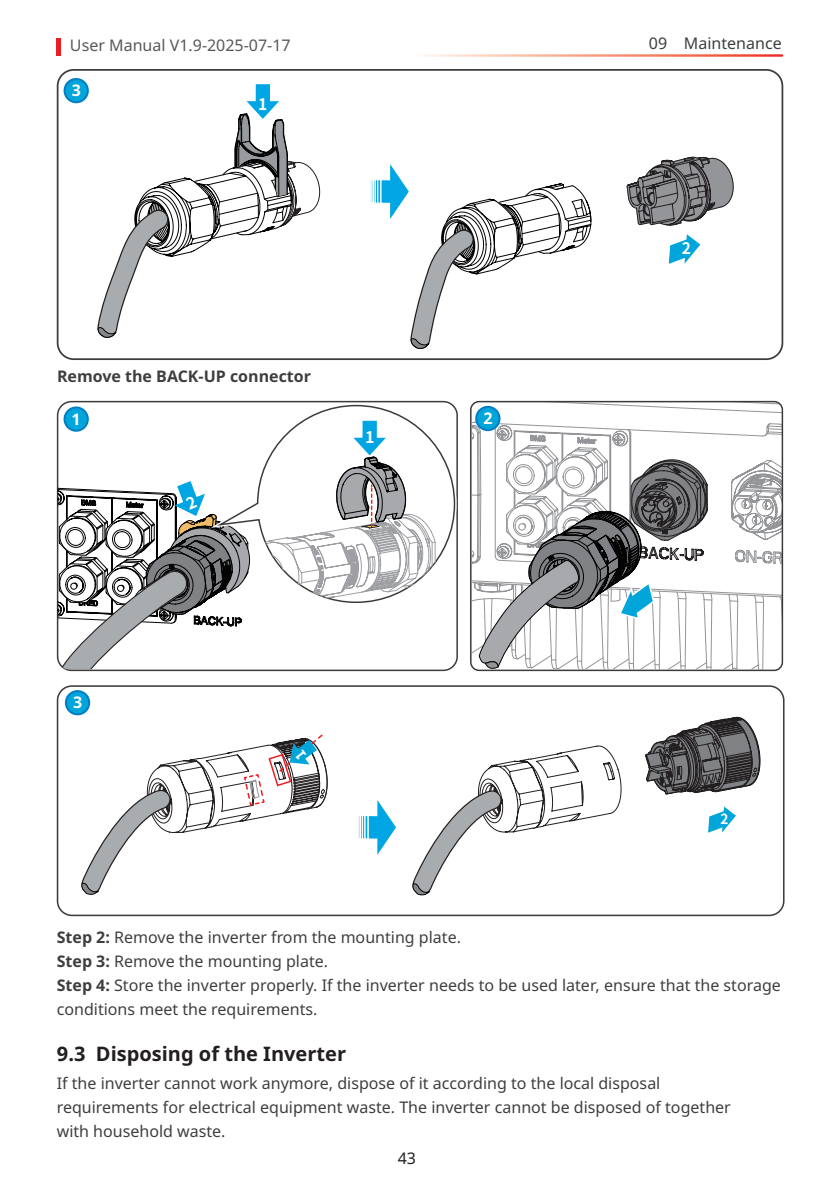
<style>
.page{position:relative;width:840px;height:1191px;background:#fff}
.page>*{position:absolute;margin:0;border:0;box-sizing:border-box;transform-origin:0 0}
.二级标题{font:700 20px "Noto Sans";color:#231f20}
.t1{font:16px/24px "Noto Sans";color:#3e3e3f}
.t2{font:16px "Noto Sans";color:#57585a}
.t3{font:700 16px "Noto Sans";color:#3e3e3f}
.t4{font:700 16px "Noto Sans";color:#fff}
.t5{font:16px "Noto Sans";color:#231f20}
.t6{font:700 16px "Source Han Sans CN";color:#fff}
.s1{font-weight:700}
</style>
<div class="page">
<hr style="left:57px;top:38px;width:4px;height:18px;background:#ee1d23">
<svg style="left:474px;top:410px;width:308px;height:259px"></svg>
<svg style="left:707px;top:432px;width:72px;height:219px"></svg>
<div style="left:64px;top:407px;width:24px;height:24px;background:#00a5da;border-radius:50%"></div>
<div style="left:63px;top:406px;width:26px;height:26px;border:2px solid #007ec5;border-radius:50%"></div>
<div style="left:470px;top:401px;width:312px;height:270px;border:2px solid #3d3b3a;border-radius:8px"></div>
<div style="left:476px;top:407px;width:23px;height:23px;background:#00a5da;border-radius:50%"></div>
<div style="left:475px;top:406px;width:25px;height:25px;border:2px solid #007ec5;border-radius:50%"></div>
<svg style="left:201px;top:401px;width:257px;height:205px"></svg>
<svg style="left:213px;top:404px;width:242px;height:200px"></svg>
<svg style="left:257px;top:421px;width:178px;height:182px"></svg>
<svg style="left:471px;top:422px;width:236px;height:247px"></svg>
<div style="left:66px;top:691px;width:23px;height:23px;background:#00a5da;border-radius:50%"></div>
<div style="left:65px;top:690px;width:25px;height:25px;border:2px solid #007ec5;border-radius:50%"></div>
<div style="left:57px;top:685px;width:727px;height:231px;border:2px solid #3e3e3f;border-radius:14px"></div>
<svg style="left:645px;top:716px;width:115px;height:78px"></svg>
<div style="left:358px;top:814px;width:3px;height:25px;border:1px solid #fff"></div>
<div style="left:361px;top:815px;width:4px;height:24px;border:1px solid #fff"></div>
<div style="left:364px;top:815px;width:4px;height:24px;border:1px solid #fff"></div>
<svg style="left:367px;top:745px;width:254px;height:151px"></svg>
<div style="left:65px;top:79px;width:23px;height:23px;background:#00a5da;border-radius:50%"></div>
<div style="left:64px;top:78px;width:25px;height:25px;border:2px solid #007ec5;border-radius:50%"></div>
<div style="left:369px;top:179px;width:3px;height:25px;border:1px solid #fff"></div>
<div style="left:371px;top:179px;width:2px;height:25px;border:1px solid #fff"></div>
<div style="left:374px;top:179px;width:4px;height:25px;border:1px solid #fff"></div>
<div style="left:377px;top:179px;width:4px;height:25px;border:1px solid #fff"></div>
<div style="left:57px;top:69px;width:725px;height:291px;border:2px solid #3e3e3f;border-radius:16px"></div>
<svg style="left:626px;top:156px;width:107px;height:70px"></svg>
<svg style="left:379px;top:164px;width:212px;height:196px"></svg>
<svg style="left:58px;top:481px;width:193px;height:188px"></svg>
<svg style="left:708px;top:806px;width:27px;height:26px"></svg>
<svg style="left:81px;top:734px;width:246px;height:161px"></svg>
<svg style="left:84px;top:84px;width:236px;height:254px"></svg>
<svg style="left:668px;top:234px;width:32px;height:30px"></svg>
<p class="t2" style="left:70px;top:34px;width:222px">User Manual V1.9-2025-07-17</p>
<p class="t1" style="left:648px;top:32px;width:134px">09 Maintenance</p>
<p class="t4" style="left:72px;top:79px;width:11px">3</p>
<p class="t3" style="left:57px;top:365px;width:255px">Remove the BACK-UP connector</p>
<p class="t4" style="left:72px;top:408px;width:11px">1</p>
<p class="t4" style="left:483px;top:407px;width:11px">2</p>
<p class="t6" style="left:365px;top:428px;width:11px">1</p>
<p class="t4" style="left:73px;top:691px;width:11px">3</p>
<p class="t1" style="left:57px;top:925px;width:405px"><span class="s1">Step 2:</span> Remove the inverter from the mounting plate.</p>
<p class="t1" style="left:57px;top:949px;width:273px"><span class="s1">Step 3:</span> Remove the mounting plate.</p>
<p class="t1" style="left:57px;top:973px;width:725px"><span class="s1">Step 4:</span> Store the inverter properly. If the inverter needs to be used later, ensure that the storage conditions meet the requirements.</p>
<p class="二级标题" style="left:57px;top:1039px;width:290px">9.3 Disposing of the Inverter</p>
<p class="t1" style="left:57px;top:1071px;width:675px">If the inverter cannot work anymore, dispose of it according to the local disposal requirements for electrical equipment waste. The inverter cannot be disposed of together with household waste.</p>
<p class="t5" style="left:397px;top:1146px;width:20px">43</p>
</div>
